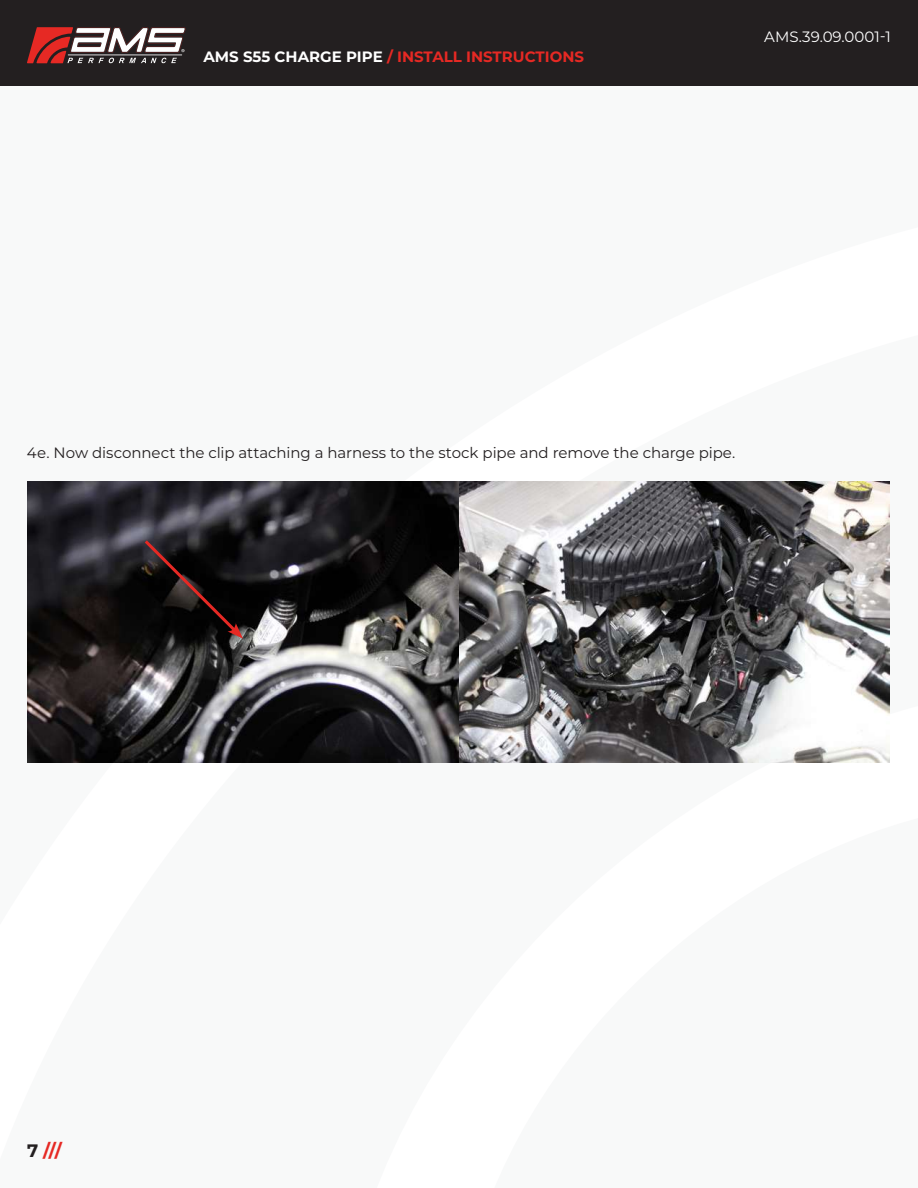
<style>
.page{position:relative;width:918px;height:1188px;background:#fff}
.page>*{position:absolute;margin:0;border:0;box-sizing:border-box;transform-origin:0 0}
.t1{font:700 18px "Montserrat";color:#e62924}
.t2{font:15px "Montserrat";letter-spacing:-.005em;color:#231f20}
.t3{font:700 15px "Montserrat";color:#e62924}
.t4{font:15px "Montserrat";color:#fff}
.s1{color:#fff}
.s2{color:#231f20}
</style>
<div class="page">
<div style="left:0;top:0;width:918px;height:85px;background:#231f20"></div>
<svg style="left:27px;top:27px;width:159px;height:36px"></svg>
<img style="left:27px;top:482px;width:862px;height:280px">
<svg style="left:142px;top:537px;width:101px;height:102px"></svg>
<p class="t3" style="left:203px;top:46px;width:382px"><span class="s1">AMS S55 CHARGE PIPE</span> / INSTALL INSTRUCTIONS</p>
<p class="t4" style="left:764px;top:26px;width:128px">AMS.39.09.0001-1</p>
<p class="t2" style="left:27px;top:443px;width:710px">4e. Now disconnect the clip attaching a harness to the stock pipe and remove the charge pipe.</p>
<p class="t1" style="left:27px;top:1137px;width:36px"><span class="s2">7</span> ///</p>
</div>
